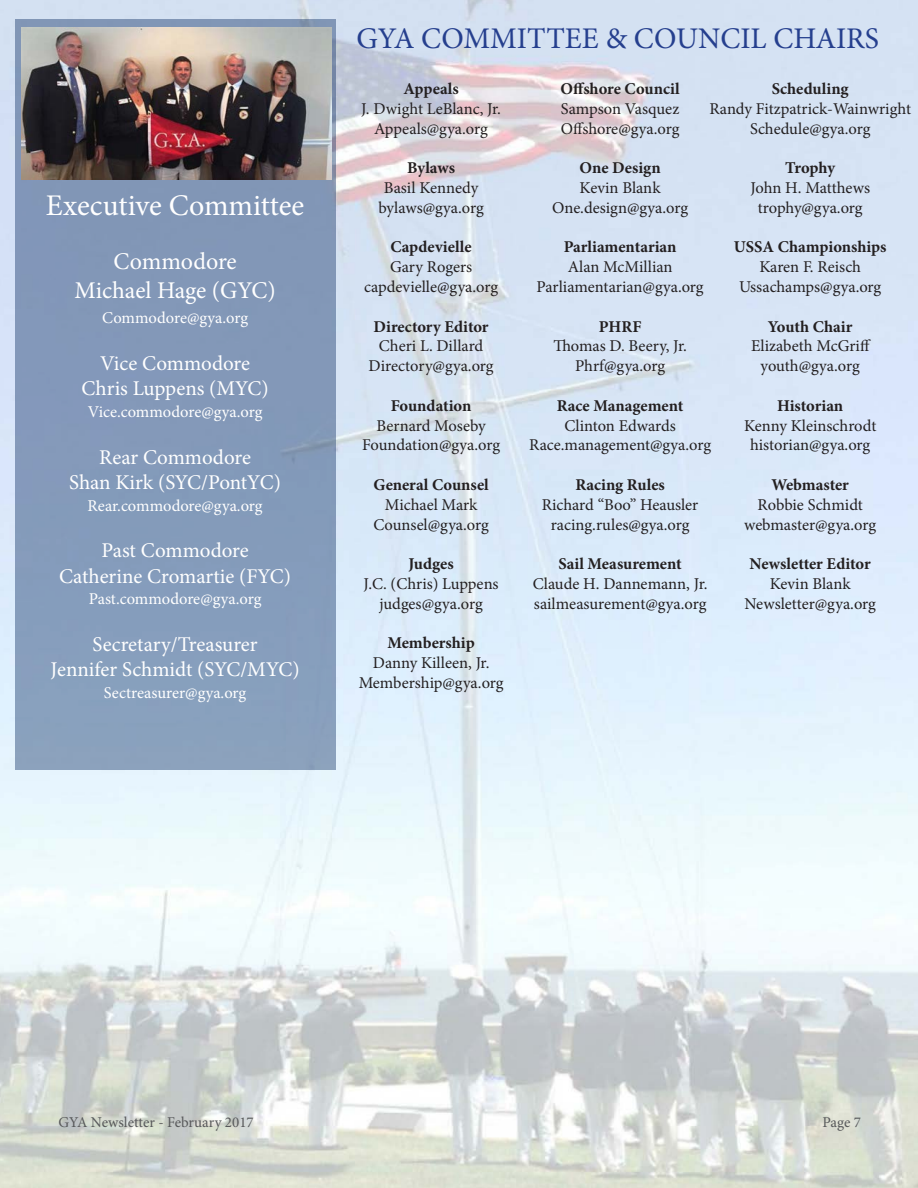
<style>
.page{position:relative;width:918px;height:1188px;background:#fff}
.page>*{position:absolute;margin:0;border:0;box-sizing:border-box;transform-origin:0 0}
.t1{font:30px "Minion Pro";color:#253f8e}
.t2{font:30px "Minion Pro";color:#fff}
.t3{font:24px "Minion Pro";letter-spacing:-.005em;color:#fff}
.t4{font:21px "Minion Pro";color:#fff}
.t5{font:21px "Minion Pro";letter-spacing:-.02em;color:#fff}
.t6{font:16.5px "Minion Pro";color:#231f20}
.t7{font:700 16.5px "Minion Pro";color:#231f20}
.t8{font:16.5px "Minion Pro";color:#fff}
.t9{font:15px "Minion Pro";color:#57585a}
</style>
<div class="page">
<img style="left:0;top:0;width:918px;height:1188px">
<div style="left:15px;top:19px;width:321px;height:751px;background:#8499ba"></div>
<img style="left:22px;top:28px;width:310px;height:151px">
<p class="t2" style="left:46px;top:186px;width:260px">Executive Committee</p>
<p class="t3" style="left:113px;top:246px;width:125px">Commodore</p>
<p class="t3" style="left:74px;top:274px;width:203px">Michael Hage (GYC)</p>
<p class="t8" style="left:102px;top:307px;width:147px">Commodore@gya.org</p>
<p class="t4" style="left:100px;top:349px;width:151px">Vice Commodore</p>
<p class="t4" style="left:82px;top:375px;width:189px">Chris Luppens (MYC)</p>
<p class="t8" style="left:88px;top:401px;width:176px">Vice.commodore@gya.org</p>
<p class="t4" style="left:99px;top:443px;width:153px">Rear Commodore</p>
<p class="t5" style="left:69px;top:468px;width:213px">Shan Kirk (SYC/PontYC)</p>
<p class="t8" style="left:88px;top:494px;width:176px">Rear.commodore@gya.org</p>
<p class="t4" style="left:102px;top:537px;width:149px">Past Commodore</p>
<p class="t4" style="left:59px;top:562px;width:234px">Catherine Cromartie (FYC)</p>
<p class="t8" style="left:89px;top:588px;width:174px">Past.commodore@gya.org</p>
<p class="t4" style="left:93px;top:630px;width:167px">Secretary/Treasurer</p>
<p class="t4" style="left:51px;top:655px;width:251px">Jennifer Schmidt (SYC/MYC)</p>
<p class="t8" style="left:104px;top:681px;width:144px">Sectreasurer@gya.org</p>
<p class="t1" style="left:356px;top:19px;width:524px">GYA COMMITTEE &amp; COUNCIL CHAIRS</p>
<p class="t7" style="left:403px;top:77px;width:57px">Appeals</p>
<p class="t6" style="left:361px;top:98px;width:141px">J. Dwight LeBlanc, Jr.</p>
<p class="t6" style="left:374px;top:117px;width:115px">Appeals@gya.org</p>
<p class="t7" style="left:407px;top:156px;width:49px">Bylaws</p>
<p class="t6" style="left:384px;top:177px;width:96px">Basil Kennedy</p>
<p class="t6" style="left:378px;top:197px;width:107px">bylaws@gya.org</p>
<p class="t7" style="left:391px;top:236px;width:83px">Capdevielle</p>
<p class="t6" style="left:390px;top:256px;width:84px">Gary Rogers</p>
<p class="t6" style="left:364px;top:276px;width:136px">capdevielle@gya.org</p>
<p class="t7" style="left:374px;top:315px;width:117px">Directory Editor</p>
<p class="t6" style="left:379px;top:335px;width:106px">Cheri L. Dillard</p>
<p class="t6" style="left:369px;top:355px;width:127px">Directory@gya.org</p>
<p class="t7" style="left:391px;top:394px;width:82px">Foundation</p>
<p class="t6" style="left:377px;top:414px;width:111px">Bernard Moseby</p>
<p class="t6" style="left:362px;top:434px;width:139px">Foundation@gya.org</p>
<p class="t7" style="left:373px;top:473px;width:117px">General Counsel</p>
<p class="t6" style="left:385px;top:494px;width:94px">Michael Mark</p>
<p class="t6" style="left:373px;top:513px;width:117px">Counsel@gya.org</p>
<p class="t7" style="left:408px;top:552px;width:47px">Judges</p>
<p class="t6" style="left:364px;top:573px;width:136px">J.C. (Chris) Luppens</p>
<p class="t6" style="left:380px;top:593px;width:105px">judges@gya.org</p>
<p class="t7" style="left:388px;top:632px;width:89px">Membership</p>
<p class="t6" style="left:373px;top:652px;width:118px">Danny Killeen, Jr.</p>
<p class="t6" style="left:359px;top:672px;width:146px">Membership@gya.org</p>
<p class="t7" style="left:561px;top:77px;width:120px">Offshore Council</p>
<p class="t6" style="left:561px;top:98px;width:120px">Sampson Vasquez</p>
<p class="t6" style="left:561px;top:117px;width:120px">Offshore@gya.org</p>
<p class="t7" style="left:580px;top:156px;width:83px">One Design</p>
<p class="t6" style="left:580px;top:177px;width:82px">Kevin Blank</p>
<p class="t6" style="left:552px;top:197px;width:138px">One.design@gya.org</p>
<p class="t7" style="left:564px;top:236px;width:114px">Parliamentarian</p>
<p class="t6" style="left:568px;top:256px;width:106px">Alan McMillian</p>
<p class="t6" style="left:537px;top:276px;width:169px">Parliamentarian@gya.org</p>
<p class="t7" style="left:599px;top:315px;width:44px">PHRF</p>
<p class="t6" style="left:553px;top:335px;width:135px">Thomas D. Beery, Jr.</p>
<p class="t6" style="left:575px;top:355px;width:92px">Phrf@gya.org</p>
<p class="t7" style="left:557px;top:394px;width:128px">Race Management</p>
<p class="t6" style="left:564px;top:414px;width:113px">Clinton Edwards</p>
<p class="t6" style="left:529px;top:434px;width:183px">Race.management@gya.org</p>
<p class="t7" style="left:575px;top:473px;width:91px">Racing Rules</p>
<p class="t6" style="left:542px;top:494px;width:158px">Richard “Boo” Heausler</p>
<p class="t6" style="left:551px;top:513px;width:140px">racing.rules@gya.org</p>
<p class="t7" style="left:558px;top:552px;width:125px">Sail Measurement</p>
<p class="t6" style="left:533px;top:573px;width:176px">Claude H. Dannemann, Jr.</p>
<p class="t6" style="left:534px;top:593px;width:174px">sailmeasurement@gya.org</p>
<p class="t7" style="left:772px;top:77px;width:79px">Scheduling</p>
<p class="t6" style="left:709px;top:98px;width:203px">Randy Fitzpatrick-Wainwright</p>
<p class="t6" style="left:750px;top:117px;width:122px">Schedule@gya.org</p>
<p class="t7" style="left:785px;top:156px;width:51px">Trophy</p>
<p class="t6" style="left:750px;top:177px;width:121px">John H. Matthews</p>
<p class="t6" style="left:758px;top:197px;width:106px">trophy@gya.org</p>
<p class="t7" style="left:734px;top:236px;width:154px">USSA Championships</p>
<p class="t6" style="left:759px;top:256px;width:103px">Karen F. Reisch</p>
<p class="t6" style="left:739px;top:276px;width:144px">Ussachamps@gya.org</p>
<p class="t7" style="left:768px;top:315px;width:86px">Youth Chair</p>
<p class="t6" style="left:751px;top:335px;width:121px">Elizabeth McGriff</p>
<p class="t6" style="left:761px;top:355px;width:101px">youth@gya.org</p>
<p class="t7" style="left:777px;top:394px;width:68px">Historian</p>
<p class="t6" style="left:744px;top:414px;width:134px">Kenny Kleinschrodt</p>
<p class="t6" style="left:750px;top:434px;width:122px">historian@gya.org</p>
<p class="t7" style="left:771px;top:473px;width:79px">Webmaster</p>
<p class="t6" style="left:757px;top:494px;width:107px">Robbie Schmidt</p>
<p class="t6" style="left:744px;top:513px;width:134px">webmaster@gya.org</p>
<p class="t7" style="left:750px;top:552px;width:123px">Newsletter Editor</p>
<p class="t6" style="left:770px;top:573px;width:82px">Kevin Blank</p>
<p class="t6" style="left:744px;top:593px;width:133px">Newsletter@gya.org</p>
<p class="t9" style="left:58px;top:1112px;width:197px">GYA Newsletter - February 2017</p>
<p class="t9" style="left:822px;top:1112px;width:40px">Page 7</p>
</div>
